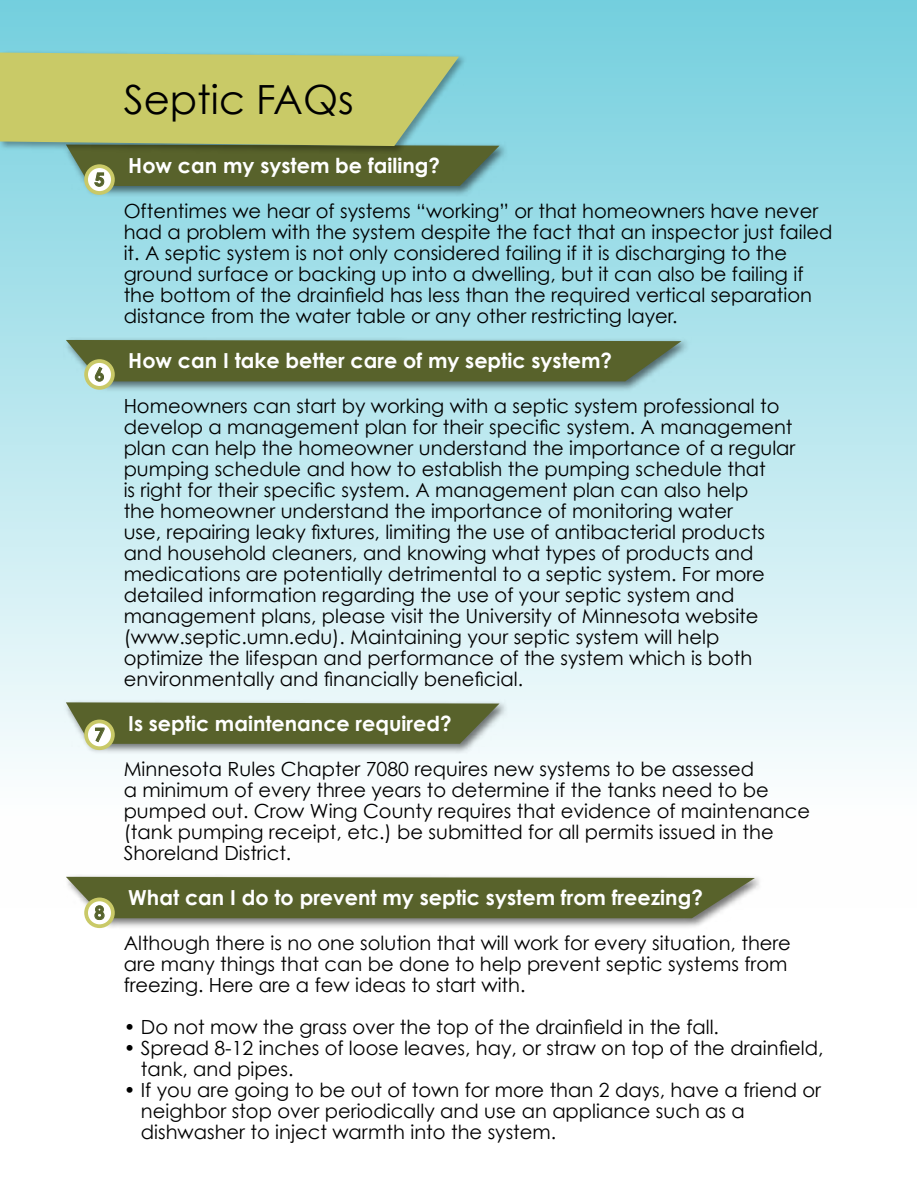
<style>
.page{position:relative;width:918px;height:1188px;background:#fff}
.page>*{position:absolute;margin:0;border:0;box-sizing:border-box;transform-origin:0 0}
.t1{font:40.2px "Century Gothic";color:#000}
.t2{font:700 20.7px "Century Gothic";color:#fff}
.t3{font:19.5px/21px "Century Gothic";color:#000}
.t4{font:700 18.3px "Century Gothic";color:#55622b}
</style>
<div class="page">
<div style="left:0;top:0;width:917px;height:907px;background:linear-gradient(to bottom,#75cfde,#fff)"></div>
<div style="left:63px;top:142px;width:447px;height:55px;background:#000;opacity:.55"></div>
<div style="left:63px;top:699px;width:447px;height:56px;background:#000;opacity:.55"></div>
<div style="left:63px;top:874px;width:702px;height:55px;background:#000;opacity:.55"></div>
<div style="left:63px;top:337px;width:628px;height:55px;background:#000;opacity:.55"></div>
<div style="left:84px;top:164px;width:31px;height:31px;background:#c9c967;border-radius:50%"></div>
<div style="left:88px;top:168px;width:23px;height:23px;background:#fff;border-radius:50%"></div>
<svg style="left:0;top:53px;width:499px;height:134px;background:#a0b06d"></svg>
<svg style="left:84px;top:720px;width:31px;height:30px"></svg>
<div style="left:88px;top:723px;width:23px;height:23px;background:#fff;border-radius:50%"></div>
<svg style="left:66px;top:702px;width:433px;height:42px;background:#687140"></svg>
<svg style="left:84px;top:898px;width:31px;height:30px"></svg>
<div style="left:88px;top:901px;width:23px;height:23px;background:#fff;border-radius:50%"></div>
<svg style="left:66px;top:877px;width:689px;height:43px;background:#676f3f"></svg>
<svg style="left:84px;top:359px;width:31px;height:31px"></svg>
<svg style="left:88px;top:363px;width:23px;height:23px"></svg>
<svg style="left:66px;top:340px;width:615px;height:41px;background:#606c3b"></svg>
<p class="t4" style="left:94px;top:168px;width:12px">15</p>
<p class="t4" style="left:94px;top:363px;width:12px">6</p>
<p class="t4" style="left:94px;top:723px;width:12px">7</p>
<p class="t4" style="left:94px;top:901px;width:12px">8</p>
<h1 class="t1" style="left:124px;top:75px;width:232px">Septic FAQs</h1>
<p class="t2" style="left:128px;top:152px;width:313px">How can my system be failing?</p>
<p class="t3" style="left:124px;top:200px;width:710px">Oftentimes we hear of systems “working” or that homeowners have never had a problem with the system despite the fact that an inspector just failed it. A septic system is not only considered failing if it is discharging to the ground surface or backing up into a dwelling, but it can also be failing if the bottom of the drainfield has less than the required vertical separation distance from the water table or any other restricting layer.</p>
<p class="t2" style="left:128px;top:348px;width:485px">How can I take better care of my septic system?</p>
<p class="t3" style="left:124px;top:395px;width:673px">Homeowners can start by working with a septic system professional to develop a management plan for their specific system. A management plan can help the homeowner understand the importance of a regular pumping schedule and how to establish the pumping schedule that<br>is right for their specific system. A management plan can also help<br>the homeowner understand the importance of monitoring water<br>use, repairing leaky fixtures, limiting the use of antibacterial products and household cleaners, and knowing what types of products and medications are potentially detrimental to a septic system. For more detailed information regarding the use of your septic system and management plans, please visit the University of Minnesota website (www.septic.umn.edu). Maintaining your septic system will help optimize the lifespan and performance of the system which is both environmentally and financially beneficial.</p>
<p class="t2" style="left:128px;top:710px;width:325px">Is septic maintenance required?</p>
<p class="t3" style="left:124px;top:758px;width:688px">Minnesota Rules Chapter 7080 requires new systems to be assessed<br>a minimum of every three years to determine if the tanks need to be pumped out. Crow Wing County requires that evidence of maintenance (tank pumping receipt, etc.) be submitted for all permits issued in the Shoreland District.</p>
<p class="t2" style="left:128px;top:885px;width:576px">What can I do to prevent my septic system from freezing?</p>
<p class="t3" style="left:124px;top:932px;width:669px">Although there is no one solution that will work for every situation, there are many things that can be done to help prevent septic systems from freezing. Here are a few ideas to start with.</p>
<p class="t3" style="left:124px;top:1016px;width:597px">• Do not mow the grass over the top of the drainfield in the fall.</p>
<p class="t3" style="left:141px;top:1037px;width:684px;text-indent:-17px">• Spread 8-12 inches of loose leaves, hay, or straw on top of the drainfield, tank, and pipes.</p>
<p class="t3" style="left:141px;top:1079px;width:682px;text-indent:-17px">• If you are going to be out of town for more than 2 days, have a friend or neighbor stop over periodically and use an appliance such as a dishwasher to inject warmth into the system.</p>
</div>
